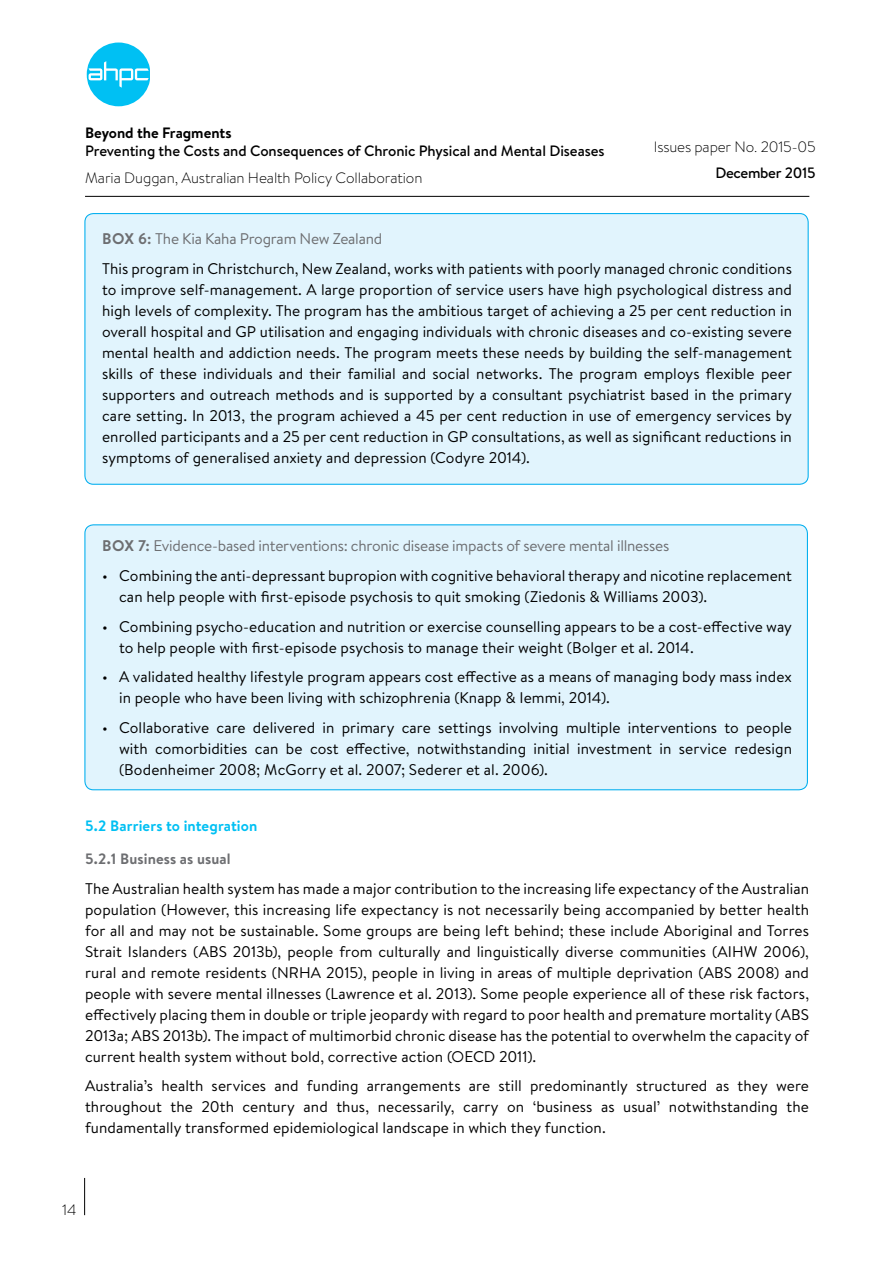
<style>
.page{position:relative;width:893px;height:1263px;background:#fff}
.page>*{position:absolute;margin:0;border:0;box-sizing:border-box;transform-origin:0 0}
.BOX_Dot_Points{font:15.45px/21px "Brandon Text";letter-spacing:.005em;color:#000}
.BODYCOPY_1{font:15.45px/21px "Brandon Text";letter-spacing:.005em;color:#000;text-align:justify}
.Subhead{font:15.45px "Brandon Text";letter-spacing:-.015em;color:#6d6e71}
.t1{font:500 15px "Brandon Text";letter-spacing:-.005em;color:#000}
.t2{font:300 15px "Brandon Text";letter-spacing:-.005em;color:#000}
.TOC_Style{font:700 15px "Brandon Text";letter-spacing:.005em;color:#00c0f3}
.TOC_Style-2{font:700 15px "Brandon Text";letter-spacing:.01em;color:#6d6e71}
.t3{font:700 15px "Brandon Text";color:#000}
.s1{font-weight:700}
</style>
<div class="page">
<svg style="left:87px;top:43px;width:63px;height:63px"></svg>
<hr style="left:85px;top:196px;width:724px;height:1px;background:#000">
<hr style="left:84px;top:1178px;width:1px;height:37px;background:#000">
<div style="left:85px;top:525px;width:722px;height:265px;background:#e1f4fd;border-radius:9px"></div>
<div style="left:84px;top:524px;width:724px;height:266px;border:1px solid #00aeef;border-radius:9px"></div>
<div style="left:85px;top:214px;width:723px;height:270px;background:#e1f4fd;border-radius:9px"></div>
<p class="t3" style="left:85px;top:122px;width:148px">Beyond the Fragments</p>
<p class="t1" style="left:85px;top:141px;width:521px">Preventing the Costs and Consequences of Chronic Physical and Mental Diseases</p>
<p class="t2" style="left:85px;top:167px;width:339px">Maria Duggan, Australian Health Policy Collaboration</p>
<p class="t2" style="left:654px;top:137px;width:163px">Issues paper No. 2015-05</p>
<p class="t1" style="left:715px;top:162px;width:102px">December 2015</p>
<p class="Subhead" style="left:102px;top:228px;width:282px"><span class="s1">BOX 6:</span> The Kia Kaha Program New Zealand</p>
<h2 class="BOX_Dot_Points" style="left:102px;top:258px;width:691px;text-align:justify">This program in Christchurch, New Zealand, works with patients with poorly managed chronic conditions to improve self-management. A large proportion of service users have high psychological distress and high levels of complexity. The program has the ambitious target of achieving a 25 per cent reduction in overall hospital and GP utilisation and engaging individuals with chronic diseases and co-existing severe mental health and addiction needs. The program meets these needs by building the self-management skills of these individuals and their familial and social networks. The program employs flexible peer supporters and outreach methods and is supported by a consultant psychiatrist based in the primary care setting. In 2013, the program achieved a 45 per cent reduction in use of emergency services by enrolled participants and a 25 per cent reduction in GP consultations, as well as significant reductions in symptoms of generalised anxiety and depression (Codyre 2014).</h2>
<p class="Subhead" style="left:102px;top:535px;width:569px"><span class="s1">BOX 7:</span> Evidence-based interventions: chronic disease impacts of severe mental illnesses</p>
<h2 class="BOX_Dot_Points" style="left:119px;top:565px;width:674px;text-indent:-17px">• Combining the anti-depressant bupropion with cognitive behavioral therapy and nicotine replacement can help people with first-episode psychosis to quit smoking (Ziedonis &amp; Williams 2003).</h2>
<h2 class="BOX_Dot_Points" style="left:119px;top:615px;width:674px;text-indent:-17px">• Combining psycho-education and nutrition or exercise counselling appears to be a cost-effective way to help people with first-episode psychosis to manage their weight (Bolger et al. 2014.</h2>
<h2 class="BOX_Dot_Points" style="left:119px;top:666px;width:674px;text-indent:-17px">• A validated healthy lifestyle program appears cost effective as a means of managing body mass index in people who have been living with schizophrenia (Knapp &amp; Iemmi, 2014).</h2>
<h2 class="BOX_Dot_Points" style="left:119px;top:716px;width:674px;text-align:justify;text-indent:-17px">• Collaborative care delivered in primary care settings involving multiple interventions to people with comorbidities can be cost effective, notwithstanding initial investment in service redesign (Bodenheimer 2008; McGorry et al. 2007; Sederer et al. 2006).</h2>
<p class="TOC_Style" style="left:85px;top:815px;width:174px">5.2 Barriers to integration</p>
<p class="TOC_Style-2" style="left:85px;top:849px;width:147px">5.2.1 Business as usual</p>
<p class="BODYCOPY_1" style="left:85px;top:877px;width:725px">The Australian health system has made a major contribution to the increasing life expectancy of the Australian population (However, this increasing life expectancy is not necessarily being accompanied by better health for all and may not be sustainable. Some groups are being left behind; these include Aboriginal and Torres Strait Islanders (ABS 2013b), people from culturally and linguistically diverse communities (AIHW 2006), rural and remote residents (NRHA 2015), people in living in areas of multiple deprivation (ABS 2008) and people with severe mental illnesses (Lawrence et al. 2013). Some people experience all of these risk factors, effectively placing them in double or triple jeopardy with regard to poor health and premature mortality (ABS 2013a; ABS 2013b). The impact of multimorbid chronic disease has the potential to overwhelm the capacity of current health system without bold, corrective action (OECD 2011).</p>
<p class="BODYCOPY_1" style="left:85px;top:1075px;width:725px">Australia’s health services and funding arrangements are still predominantly structured as they were throughout the 20th century and thus, necessarily, carry on ‘business as usual’ notwithstanding the fundamentally transformed epidemiological landscape in which they function.</p>
<p class="t2" style="left:62px;top:1199px;width:16px">14</p>
</div>
